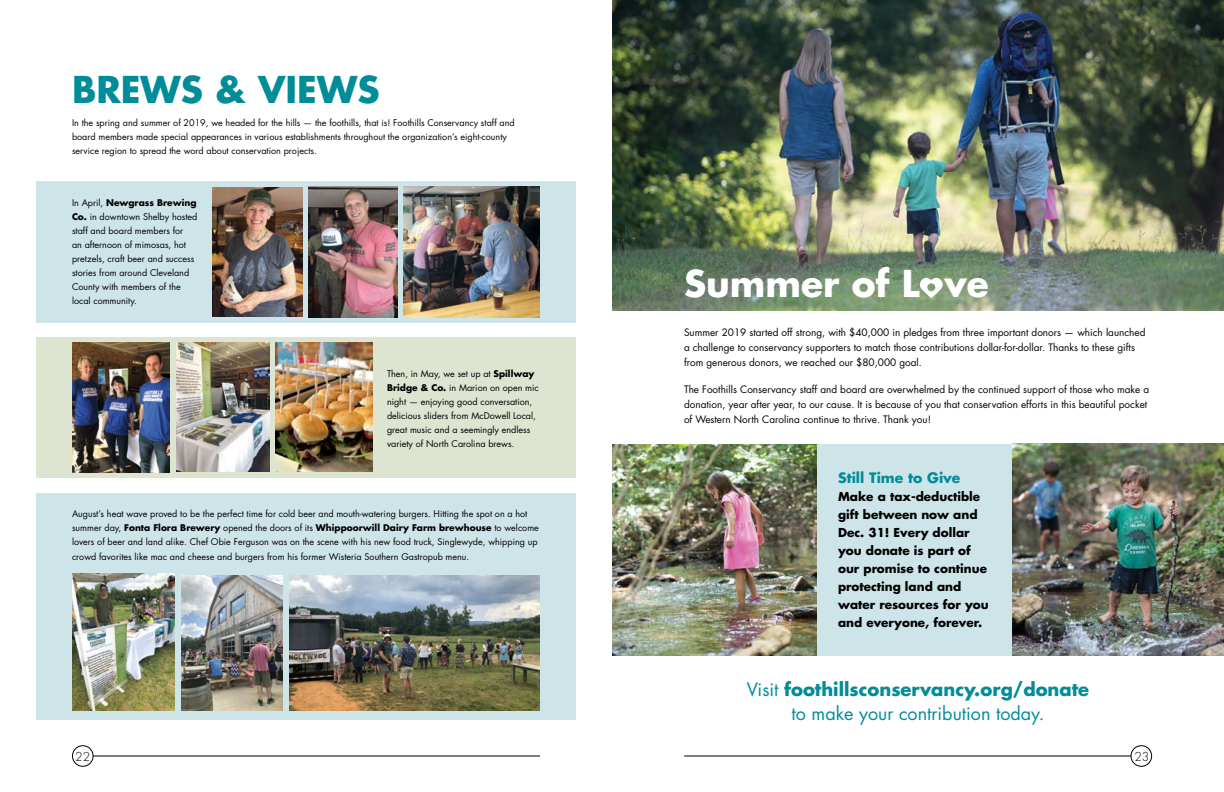
<style>
.page{position:relative;width:1224px;height:792px;background:#fff}
.page>*{position:absolute;margin:0;border:0;box-sizing:border-box;transform-origin:0 0}
.t1{font:700 36px "Futura";color:#008c99}
.t2{font:700 36px "Futura";color:#fff}
.t3{font:18px/24px "Futura";color:#008c99;text-align:center}
.t4{font:700 14px "Futura";color:#008c99}
.t5{font:700 12px/18px "Futura";color:#000}
.t6{font:300 12px "Futura";color:#000}
.t7{font:10px/15px "Futura";color:#000}
.t8{font:9px/14px "Futura";color:#000}
.s1{font-weight:700}
</style>
<div class="page">
<div style="left:612px;top:444px;width:612px;height:211px;background:#cde5e8"></div>
<div style="left:36px;top:181px;width:540px;height:142px;background:#cde5e8"></div>
<div style="left:36px;top:338px;width:540px;height:140px;background:#dde4cf"></div>
<div style="left:36px;top:493px;width:540px;height:227px;background:#cde5e8"></div>
<img style="left:212px;top:187px;width:90px;height:130px">
<img style="left:309px;top:187px;width:88px;height:130px">
<img style="left:404px;top:186px;width:136px;height:131px">
<img style="left:72px;top:343px;width:97px;height:129px">
<img style="left:276px;top:343px;width:96px;height:128px">
<img style="left:176px;top:343px;width:93px;height:129px">
<img style="left:289px;top:575px;width:251px;height:136px">
<img style="left:181px;top:575px;width:102px;height:136px">
<img style="left:72px;top:574px;width:103px;height:137px">
<hr style="left:93px;top:756px;width:447px;height:1px;background:#000">
<div style="left:72px;top:745px;width:21px;height:22px;border:1px solid #000;border-radius:50%"></div>
<img style="left:1012px;top:443px;width:212px;height:212px">
<img style="left:612px;top:444px;width:205px;height:211px">
<hr style="left:684px;top:756px;width:447px;height:1px;background:#000">
<div style="left:1131px;top:745px;width:21px;height:22px;border:1px solid #000;border-radius:50%"></div>
<img style="left:612px;top:0;width:612px;height:310px">
<svg style="left:920px;top:278px;width:23px;height:20px"></svg>
<h1 class="t1" style="left:72px;top:65px;width:309px">BREWS &amp; VIEWS</h1>
<p class="t8" style="left:72px;top:116px;width:444px">In the spring and summer of 2019, we headed for the hills — the foothills, that is! Foothills Conservancy staff and board members made special appearances in various establishments throughout the organization’s eight-county service region to spread the word about conservation projects.</p>
<p class="t8" style="left:72px;top:196px;width:127px">In April, <span class="s1">Newgrass Brewing<br>Co.</span> in downtown Shelby hosted staff and board members for<br>an afternoon of mimosas, hot pretzels, craft beer and success stories from around Cleveland<br>County with members of the local community.</p>
<p class="t8" style="left:387px;top:367px;width:153px">Then, in May, we set up at <span class="s1">Spillway Bridge &amp; Co.</span> in Marion on open mic night — enjoying good conversation, delicious sliders from McDowell Local, great music and a seemingly endless variety of North Carolina brews.</p>
<p class="t8" style="left:72px;top:507px;width:468px">August’s heat wave proved to be the perfect time for cold beer and mouth-watering burgers. Hitting the spot on a hot summer day, <span class="s1">Fonta Flora Brewery</span> opened the doors of its <span class="s1">Whippoorwill Dairy Farm brewhouse</span> to welcome lovers of beer and land alike. Chef Obie Ferguson was on the scene with his new food truck, Singlewyde, whipping up crowd favorites like mac and cheese and burgers from his former Wisteria Southern Gastropub menu.</p>
<h3 class="t6" style="left:75px;top:749px;width:16px">22</h3>
<h1 class="t2" style="left:684px;top:260px;width:306px">Summer of L ve</h1>
<p class="t7" style="left:684px;top:325px;width:463px">Summer 2019 started off strong, with $40,000 in pledges from three important donors — which launched a challenge to conservancy supporters to match those contributions dollar-for-dollar. Thanks to these gifts from generous donors, we reached our $80,000 goal.</p>
<p class="t7" style="left:684px;top:382px;width:467px">The Foothills Conservancy staff and board are overwhelmed by the continued support of those who make a donation, year after year, to our cause. It is because of you that conservation efforts in this beautiful pocket of Western North Carolina continue to thrive. Thank you!</p>
<h3 class="t4" style="left:838px;top:468px;width:124px">Still Time to Give</h3>
<h3 class="t5" style="left:838px;top:487px;width:152px">Make a tax-deductible gift between now and<br>Dec. 31! Every dollar you donate is part of our promise to continue protecting land and water resources for you and everyone, forever.</h3>
<h2 class="t3" style="left:747px;top:677px;width:344px">Visit <span class="s1">foothillsconservancy.org/donate </span>to make your contribution today.</h2>
<h3 class="t6" style="left:1134px;top:749px;width:16px">23</h3>
</div>
